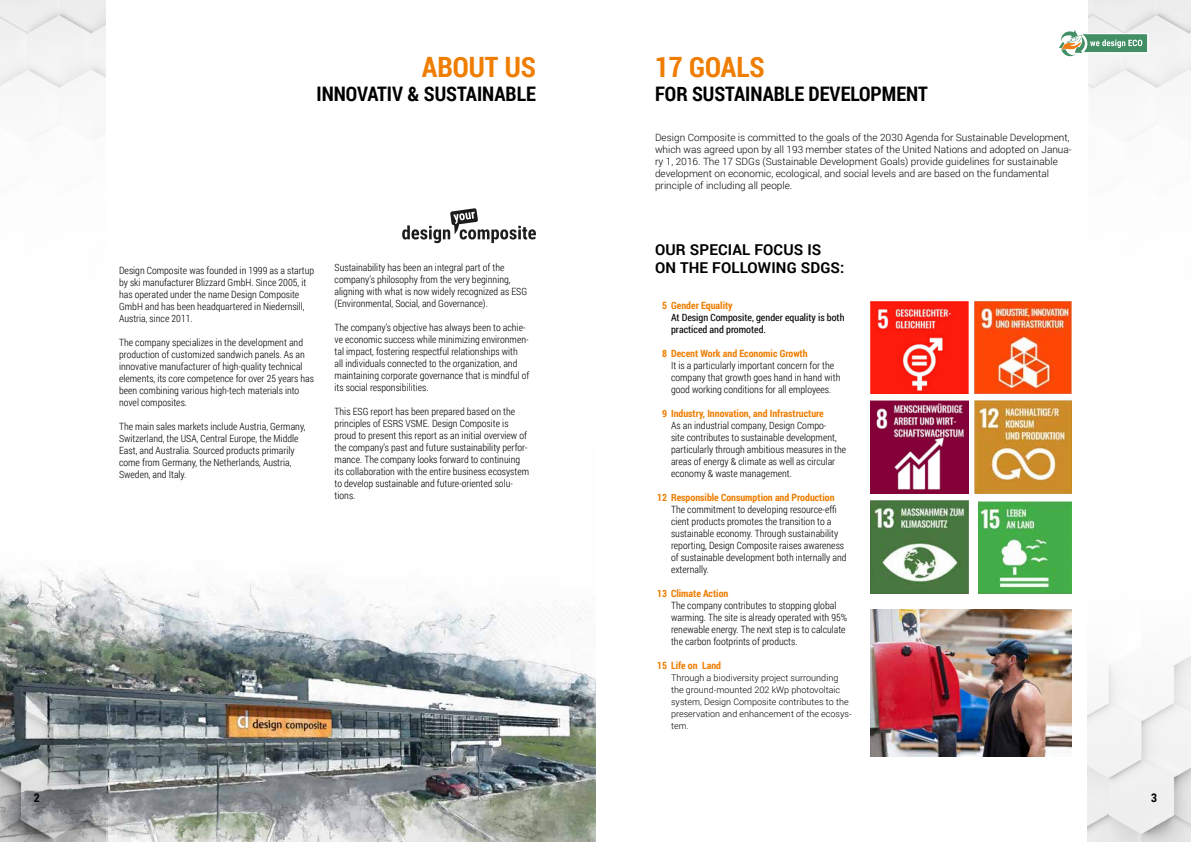
<style>
.page{position:relative;width:1191px;height:842px;background:#fff}
.page>*{position:absolute;margin:0;border:0;box-sizing:border-box;transform-origin:0 0}
.t1{font:700 28px "Roboto Condensed";color:#ef7d00}
.t2{font:700 20px "Roboto Condensed";color:#000}
.t3{font:700 15px/18px "Roboto";letter-spacing:.01em;color:#000}
.t4{font:700 12px "Roboto Condensed";color:#000}
.t5{font:300 10px/12px "Roboto Condensed";color:#000}
.t6{font:300 10px/12px "Roboto";color:#000}
.t7{font:700 10px "Roboto Condensed";color:#ef7d00}
.t8{font:10px/12px "Roboto Condensed";color:#000}
.t9{font:300 9px/12px "Roboto";color:#000}
</style>
<div class="page">
<img style="left:870px;top:609px;width:201px;height:148px">
<img style="left:107px;top:577px;width:488px;height:265px">
<img style="left:870px;top:400px;width:98px;height:93px">
<img style="left:974px;top:400px;width:97px;height:93px">
<img style="left:870px;top:301px;width:98px;height:92px">
<img style="left:974px;top:301px;width:97px;height:92px">
<img style="left:870px;top:500px;width:98px;height:94px">
<img style="left:978px;top:501px;width:93px;height:93px">
<img style="left:0;top:0;width:106px;height:842px">
<img style="left:1089px;top:0;width:102px;height:842px">
<svg style="left:402px;top:208px;width:134px;height:35px"></svg>
<svg style="left:1059px;top:27px;width:89px;height:31px"></svg>
<h1 class="t1" style="left:422px;top:48px;width:116px">ABOUT US</h1>
<h2 class="t2" style="left:316px;top:80px;width:221px">INNOVATIV &amp; SUSTAINABLE</h2>
<p class="t5" style="left:119px;top:264px;width:197px">Design Composite was founded in 1999 as a startup by ski manufacturer Blizzard GmbH. Since 2005, it has operated under the name Design Composite GmbH and has been headquartered in Niedernsill, Austria, since 2011.</p>
<p class="t5" style="left:119px;top:336px;width:196px">The company specializes in the development and production of customized sandwich panels. As an innovative manufacturer of high-quality technical elements, its core competence for over 25 years has been combining various high-tech materials into novel composites.</p>
<p class="t5" style="left:119px;top:420px;width:188px">The main sales markets include Austria, Germany, Switzerland, the USA, Central Europe, the Middle East, and Australia. Sourced products primarily come from Germany, the Netherlands, Austria, Sweden, and Italy.</p>
<p class="t5" style="left:334px;top:261px;width:194px">Sustainability has been an integral part of the company’s philosophy from the very beginning, aligning with what is now widely recognized as ESG (Environmental, Social, and Governance).</p>
<p class="t5" style="left:334px;top:321px;width:196px">The company’s objective has always been to achie&shy;ve economic success while minimizing environmen&shy;tal impact, fostering respectful relationships with<br>all individuals connected to the organization, and maintaining corporate governance that is mindful of its social responsibilities.</p>
<p class="t5" style="left:334px;top:405px;width:196px">This ESG report has been prepared based on the principles of ESRS VSME. Design Composite is proud to present this report as an initial overview of the company’s past and future sustainability perfor&shy;mance. The company looks forward to continuing its collaboration with the entire business ecosystem to develop sustainable and future-oriented solu&shy;tions.</p>
<h1 class="t1" style="left:655px;top:48px;width:111px">17 GOALS</h1>
<h2 class="t2" style="left:655px;top:80px;width:274px">FOR SUSTAINABLE DEVELOPMENT</h2>
<p class="t6" style="left:655px;top:131px;width:418px">Design Composite is committed to the goals of the 2030 Agenda for Sustainable Development, which was agreed upon by all 193 member states of the United Nations and adopted on Janua&shy;ry 1, 2016. The 17 SDGs (Sustainable Development Goals) provide guidelines for sustainable development on economic, ecological, and social levels and are based on the fundamental principle of including all people.</p>
<h3 class="t3" style="left:655px;top:240px;width:191px">OUR SPECIAL FOCUS IS<br>ON THE FOLLOWING SDGS:</h3>
<p class="t7" style="left:662px;top:299px;width:72px">5 Gender Equality</p>
<p class="t8" style="left:671px;top:311px;width:175px">At Design Composite, gender equality is both practiced and promoted.</p>
<p class="t7" style="left:662px;top:347px;width:147px">8 Decent Work and Economic Growth</p>
<p class="t5" style="left:671px;top:360px;width:171px">It is a particularly important concern for the company that growth goes hand in hand with good working conditions for all employees.</p>
<p class="t7" style="left:662px;top:407px;width:163px">9 Industry, Innovation, and Infrastructure</p>
<p class="t5" style="left:671px;top:420px;width:177px">As an industrial company, Design Compo-<br>site contributes to sustainable development, particularly through ambitious measures in the areas of energy &amp; climate as well as circular economy &amp; waste management.</p>
<p class="t7" style="left:657px;top:491px;width:179px">12 Responsible Consumption and Production</p>
<p class="t5" style="left:671px;top:504px;width:177px">The commitment to developing resource-effi cient products promotes the transition to a sustainable economy. Through sustainability reporting, Design Composite raises awareness of sustainable development both internally and externally.</p>
<p class="t7" style="left:657px;top:587px;width:73px">13 Climate Action</p>
<p class="t5" style="left:671px;top:600px;width:178px">The company contributes to stopping global warming. The site is already operated with 95% renewable energy. The next step is to calculate the carbon footprints of products.</p>
<p class="t7" style="left:657px;top:659px;width:65px">15 Life on Land</p>
<p class="t9" style="left:671px;top:672px;width:182px">Through a biodiversity project surrounding the ground-mounted 202 kWp photovoltaic system, Design Composite contributes to the preservation and enhancement of the ecosys&shy;tem.</p>
<p class="t4" style="left:34px;top:789px;width:7px">2</p>
<p class="t4" style="left:1151px;top:789px;width:7px">3</p>
</div>
